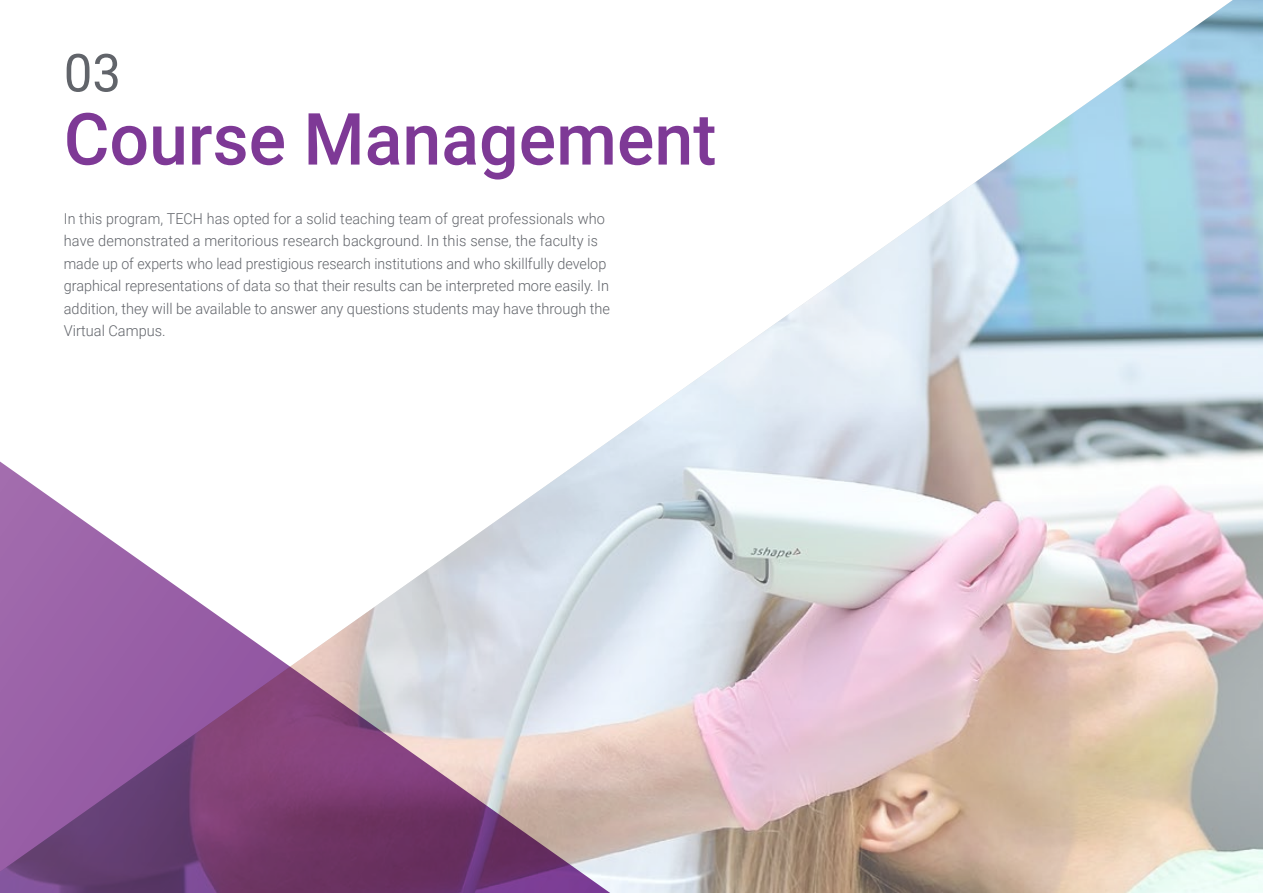
<style>
.page{position:relative;width:1263px;height:893px;background:#fff}
.page>*{position:absolute;margin:0;border:0;box-sizing:border-box;transform-origin:0 0}
.t1{font:500 72px "Roboto";color:#7e3996}
.t2{font:52.5px "Roboto";color:#61646a}
.t3{font:300 15px/22.5px "Roboto";color:#61646a;scale:.95 1}
</style>
<div class="page">
<img style="left:602px;top:0;width:661px;height:893px">
<svg style="left:0;top:446px;width:640px;height:447px"></svg>
<h2 class="t2" style="left:64px;top:36px;width:59px">03</h2>
<h1 class="t1" style="left:64px;top:89px;width:654px">Course Management</h1>
<p class="t3" style="left:64px;top:207px;width:577px">In this program, TECH has opted for a solid teaching team of great professionals who have demonstrated a meritorious research background. In this sense, the faculty is made up of experts who lead prestigious research institutions and who skillfully develop graphical representations of data so that their results can be interpreted more easily. In addition, they will be available to answer any questions students may have through the Virtual Campus.</p>
</div>
